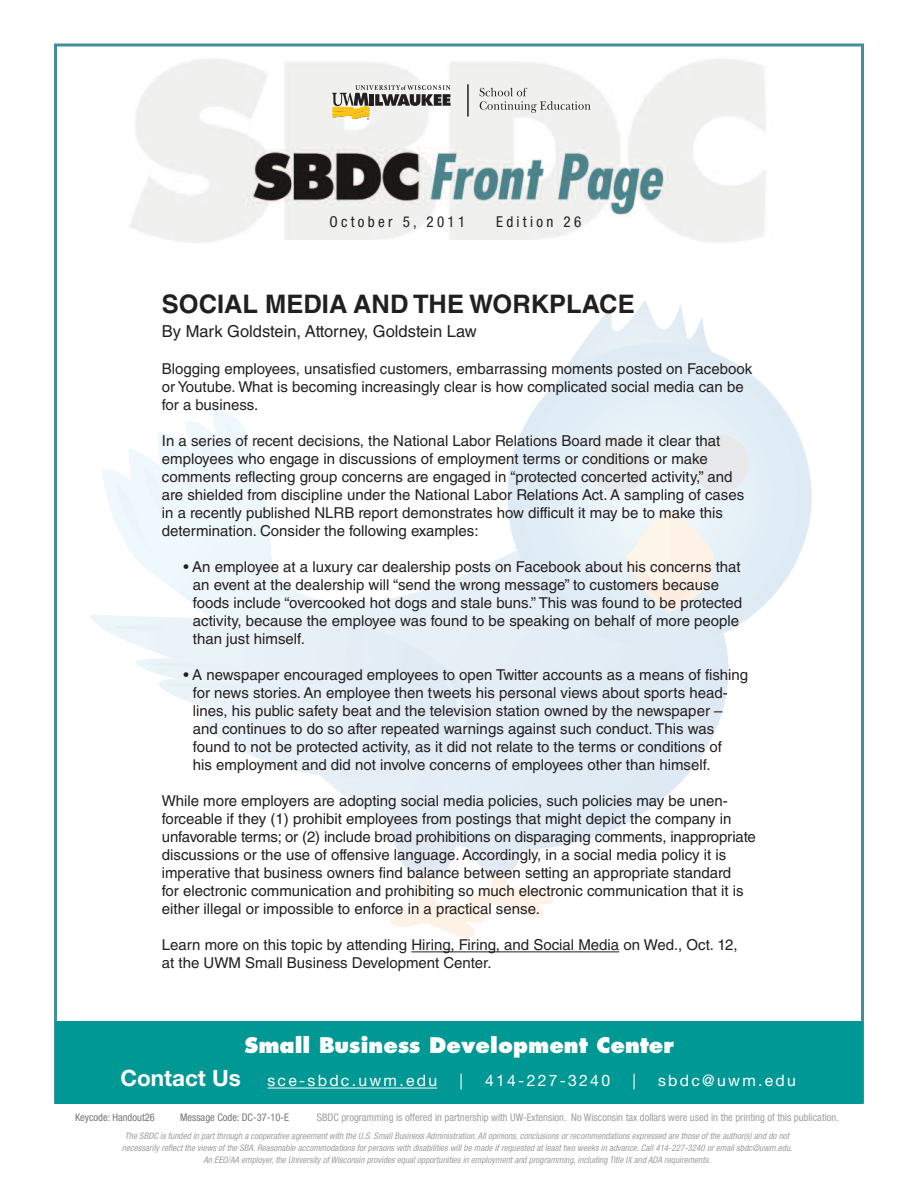
<style>
.page{position:relative;width:918px;height:1188px;background:#fff}
.page>*{position:absolute;margin:0;border:0;box-sizing:border-box;transform-origin:0 0}
.t1{font:700 25.5px "Helvetica LT Std";color:#231f20}
.t2{font:800 21px "Futura Std";color:#fff}
.t3{font:16.5px "Helvetica LT Std";color:#231f20}
.t4{font:15.75px "Helvetica Neue LT Std";letter-spacing:.145em;color:#fff}
.t5{font:15px/18px "Helvetica LT Std";color:#231f20}
.t6{font:condensed 15px "Helvetica Neue LT Std";letter-spacing:.22em;color:#231f20}
.t7{font:condensed 10.5px "Helvetica Neue LT Std";color:#9d9fa2}
.t8{font:condensed 10.5px "Helvetica Neue LT Std";color:#757679}
.t9{font:italic condensed 9px/12px "Helvetica Neue LT Std";color:#9d9fa2;text-align:center}
.s1{font-weight:700;font-size:22.5px}
</style>
<div class="page">
<img style="left:129px;top:59px;width:637px;height:184px">
<svg style="left:332px;top:85px;width:119px;height:35px"></svg>
<svg style="left:480px;top:88px;width:111px;height:25px"></svg>
<hr style="left:467px;top:84px;width:2px;height:33px;background:#231f20">
<div style="left:55px;top:1021px;width:808px;height:83px;background:#009894"></div>
<hr style="left:268px;top:1088px;width:169px;height:1px;background:#fff">
<hr style="left:411px;top:952px;width:208px;height:1px;background:#231f20">
<p class="t6" style="left:329px;top:216px;width:137px">October 5, 2011</p>
<p class="t6" style="left:496px;top:216px;width:87px">Edition 26</p>
<h1 class="t1" style="left:162px;top:295px;width:474px">SOCIAL MEDIA AND THE WORKPLACE</h1>
<p class="t3" style="left:162px;top:325px;width:317px">By Mark Goldstein, Attorney, Goldstein Law</p>
<p class="t5" style="left:162px;top:361px;width:592px">Blogging employees, unsatisfied customers, embarrassing moments posted on Facebook or Youtube. What is becoming increasingly clear is how complicated social media can be for a business.</p>
<p class="t5" style="left:162px;top:433px;width:584px">In a series of recent decisions, the National Labor Relations Board made it clear that employees who engage in discussions of employment terms or conditions or make comments reflecting group concerns are engaged in “protected concerted activity,” and are shielded from discipline under the National Labor Relations Act. A sampling of cases in a recently published NLRB report demonstrates how difficult it may be to make this determination. Consider the following examples:</p>
<p class="t5" style="left:193px;top:559px;width:551px;text-indent:-9px">• An employee at a luxury car dealership posts on Facebook about his concerns that an event at the dealership will “send the wrong message” to customers because foods include “overcooked hot dogs and stale buns.” This was found to be protected activity, because the employee was found to be speaking on behalf of more people than just himself.</p>
<p class="t5" style="left:193px;top:667px;width:557px;text-indent:-9px">• A newspaper encouraged employees to open Twitter accounts as a means of fishing for news stories. An employee then tweets his personal views about sports head&shy;lines, his public safety beat and the television station owned by the newspaper – and continues to do so after repeated warnings against such conduct. This was found to not be protected activity, as it did not relate to the terms or conditions of<br>his employment and did not involve concerns of employees other than himself.</p>
<p class="t5" style="left:162px;top:793px;width:595px">While more employers are adopting social media policies, such policies may be unen&shy;forceable if they (1) prohibit employees from postings that might depict the company in unfavorable terms; or (2) include broad prohibitions on disparaging comments, inappropriate discussions or the use of offensive language. Accordingly, in a social media policy it is imperative that business owners find balance between setting an appropriate standard<br>for electronic communication and prohibiting so much electronic communication that it is either illegal or impossible to enforce in a practical sense.</p>
<p class="t5" style="left:162px;top:937px;width:577px">Learn more on this topic by attending Hiring, Firing, and Social Media on Wed., Oct. 12, at the UWM Small Business Development Center.</p>
<h2 class="t2" style="left:244px;top:1036px;width:431px">Small Business Development Center</h2>
<p class="t4" style="left:120px;top:1075px;width:318px"><span class="s1">Contact Us</span> sce-sbdc.uwm.edu</p>
<p class="t4" style="left:459px;top:1075px;width:5px">|</p>
<p class="t4" style="left:485px;top:1075px;width:126px">414-227-3240</p>
<p class="t4" style="left:632px;top:1075px;width:5px">|</p>
<p class="t4" style="left:658px;top:1075px;width:139px">sbdc@uwm.edu</p>
<p class="t8" style="left:75px;top:1114px;width:81px">Keycode: Handout26</p>
<p class="t8" style="left:180px;top:1114px;width:111px">Message Code: DC-37-10-E</p>
<p class="t7" style="left:317px;top:1114px;width:524px">SBDC programming is offered in partnership with UW-Extension. No Wisconsin tax dollars were used in the printing of this publication.</p>
<p class="t9" style="left:122px;top:1130px;width:672px">The SBDC is funded in part through a cooperative agreement with the U.S. Small Business Administration. All opinions, conclusions or recommendations expressed are those of the author(s) and do not necessarily reflect the views of the SBA. Reasonable accommodations for persons with disabilities will be made if requested at least two weeks in advance. Call 414-227-3240 or email sbdc@uwm.edu.<br>An EEO/AA employer, the University of Wisconsin provides equal opportunities in employment and programming, including Title IX and ADA requirements.</p>
</div>
